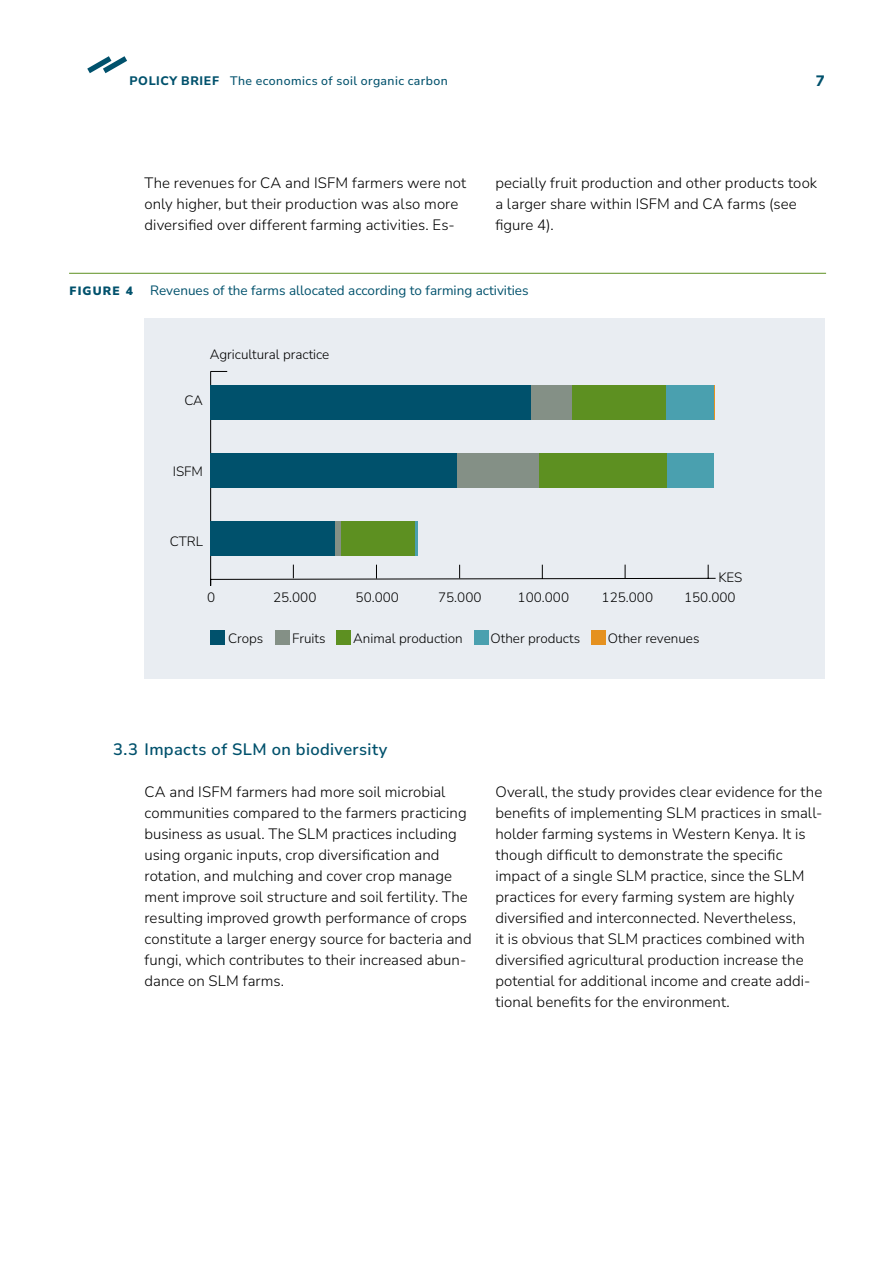
<style>
.page{position:relative;width:893px;height:1263px;background:#fff}
.page>*{position:absolute;margin:0;border:0;box-sizing:border-box;transform-origin:0 0}
.t1{font:700 54px "Nunito Sans 12 pt";color:#00516c}
.P_ELD_Text{font:600 16.5px "Nunito Sans 12 pt";letter-spacing:.025em;color:#00516c}
.P_ELD_Text-2{font:300 15px/21px "Nunito Sans 12 pt";letter-spacing:.005em;color:#000}
.t2{font:800 15px "Nunito Sans 12 pt";color:#00516c}
.t3{font:300 13.5px "Nunito Sans 12 pt";color:#000}
.eld_figure{font:13.5px "Nunito Sans 12 pt";color:#00516c}
.t4{font:500 12.3px "Nunito Sans 12 pt";letter-spacing:.035em;color:#00516c}
.eld_figure-2{font:900 12px "Nunito Sans 12 pt";letter-spacing:.1em;color:#00516c}
.s1{font-weight:800}
</style>
<div class="page">
<hr style="left:69px;top:273px;width:757px;height:1px;background:#5d9021">
<div style="left:145px;top:318px;width:680px;height:360px;background:#e9edf2"></div>
<svg style="left:210px;top:371px;width:506px;height:215px"></svg>
<hr style="left:713px;top:385px;width:2px;height:34px;background:#e5911f">
<hr style="left:714px;top:453px;width:1px;height:34px;background:#e5911f">
<div style="left:666px;top:385px;width:47px;height:34px;background:#4aa0af"></div>
<div style="left:667px;top:453px;width:47px;height:34px;background:#4aa0af"></div>
<hr style="left:415px;top:521px;width:3px;height:34px;background:#4aa0af">
<div style="left:571px;top:385px;width:95px;height:34px;background:#5d9021"></div>
<div style="left:539px;top:453px;width:128px;height:34px;background:#5d9021"></div>
<div style="left:341px;top:521px;width:74px;height:34px;background:#5d9021"></div>
<div style="left:531px;top:385px;width:40px;height:34px;background:#849086"></div>
<div style="left:457px;top:453px;width:82px;height:34px;background:#849086"></div>
<div style="left:335px;top:521px;width:6px;height:34px;background:#849086"></div>
<div style="left:211px;top:385px;width:320px;height:34px;background:#00516c"></div>
<div style="left:211px;top:453px;width:246px;height:34px;background:#00516c"></div>
<div style="left:211px;top:521px;width:124px;height:34px;background:#00516c"></div>
<svg style="left:293px;top:565px;width:1px;height:13px"></svg>
<svg style="left:459px;top:565px;width:1px;height:13px"></svg>
<svg style="left:625px;top:565px;width:1px;height:13px"></svg>
<div style="left:210px;top:630px;width:15px;height:15px;background:#00516c"></div>
<div style="left:275px;top:630px;width:15px;height:15px;background:#849086"></div>
<div style="left:336px;top:630px;width:14px;height:15px;background:#5d9021"></div>
<div style="left:474px;top:630px;width:15px;height:15px;background:#4aa0af"></div>
<div style="left:591px;top:630px;width:14px;height:15px;background:#e5911f"></div>
<h1 class="t1" style="left:99px;top:29px;width:41px">̷̷</h1>
<p class="t4" style="left:130px;top:73px;width:320px"><span class="s1">POLICY BRIEF</span> The economics of soil organic carbon</p>
<p class="t2" style="left:816px;top:70px;width:10px">7</p>
<p class="P_ELD_Text-2" style="left:145px;top:172px;width:323px">The revenues for CA and ISFM farmers were not only higher, but their production was also more diversified over different farming activities. Es-</p>
<p class="P_ELD_Text-2" style="left:495px;top:172px;width:323px">pecially fruit production and other products took a larger share within ISFM and CA farms (see figure 4).</p>
<p class="eld_figure-2" style="left:70px;top:283px;width:65px">FIGURE 4</p>
<p class="eld_figure" style="left:150px;top:281px;width:380px">Revenues of the farms allocated according to farming activities</p>
<p class="t3" style="left:210px;top:345px;width:121px">Agricultural practice</p>
<p class="t3" style="left:184px;top:391px;width:20px">CA</p>
<p class="t3" style="left:173px;top:462px;width:32px">ISFM</p>
<p class="t3" style="left:170px;top:532px;width:35px">CTRL</p>
<p class="t3" style="left:718px;top:568px;width:26px">KES</p>
<p class="t3" style="left:207px;top:588px;width:10px">0</p>
<p class="t3" style="left:273px;top:588px;width:45px">25.000</p>
<p class="t3" style="left:356px;top:588px;width:45px">50.000</p>
<p class="t3" style="left:438px;top:588px;width:45px">75.000</p>
<p class="t3" style="left:518px;top:588px;width:53px">100.000</p>
<p class="t3" style="left:602px;top:588px;width:53px">125.000</p>
<p class="t3" style="left:684px;top:588px;width:53px">150.000</p>
<p class="t3" style="left:228px;top:629px;width:37px">Crops</p>
<p class="t3" style="left:292px;top:629px;width:35px">Fruits</p>
<p class="t3" style="left:353px;top:629px;width:111px">Animal production</p>
<p class="t3" style="left:491px;top:629px;width:91px">Other products</p>
<p class="t3" style="left:608px;top:629px;width:93px">Other revenues</p>
<p class="P_ELD_Text" style="left:113px;top:738px;width:276px">3.3 Impacts of SLM on biodiversity</p>
<p class="P_ELD_Text-2" style="left:145px;top:781px;width:324px">CA and ISFM farmers had more soil microbial communities compared to the farmers practicing business as usual. The SLM practices including using organic inputs, crop diversification and</p>
<p class="P_ELD_Text-2" style="left:145px;top:865px;width:329px">rotation, and mulching and cover crop manage ment improve soil structure and soil fertility. The resulting improved growth performance of crops constitute a larger energy source for bacteria and fungi, which contributes to their increased abun&shy;dance on SLM farms.</p>
<p class="P_ELD_Text-2" style="left:495px;top:781px;width:329px">Overall, the study provides clear evidence for the benefits of implementing SLM practices in small&shy;holder farming systems in Western Kenya. It is though difficult to demonstrate the specific</p>
<p class="P_ELD_Text-2" style="left:495px;top:865px;width:317px">impact of a single SLM practice, since the SLM practices for every farming system are highly diversified and interconnected. Nevertheless,<br>it is obvious that SLM practices combined with diversified agricultural production increase the potential for additional income and create addi&shy;tional benefits for the environment.</p>
</div>
